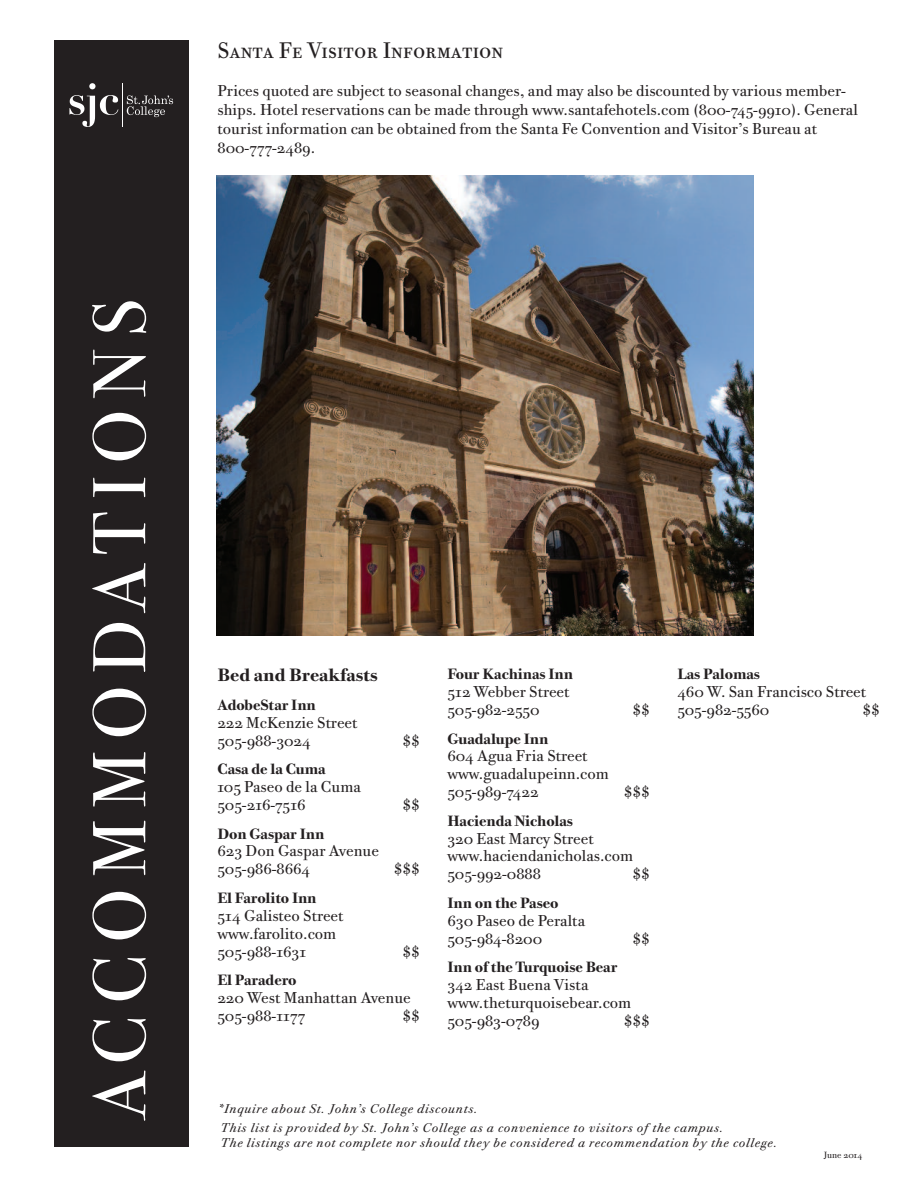
<style>
.page{position:relative;width:918px;height:1188px;background:#fff}
.page>*{position:absolute;margin:0;border:0;box-sizing:border-box;transform-origin:0 0}
.t1{font:75px "Bodoni Sev ITC";letter-spacing:.16em;color:#fff}
.t2{font:22.5px "Bodoni Twe ITC Book SC";letter-spacing:.005em;color:#231f20}
.t3{font:18px "Bodoni Twe ITC Bold OS";color:#231f20}
.t4{font:15.75px/17.9px "Bodoni Twe ITC Book OS";color:#231f20}
.t5{font:15px "Bodoni Twe ITC Bold OS";letter-spacing:-.005em;color:#231f20}
.t6{font:12.75px/19.4px "Bodoni Twe ITC Book Ital OS";letter-spacing:.055em;color:#231f20}
.t7{font:9px "Bodoni Twe ITC Book OS";color:#231f20}
</style>
<div class="page">
<div style="left:54px;top:40px;width:135px;height:1108px;background:#231f20"></div>
<svg style="left:69px;top:83px;width:49px;height:44px"></svg>
<svg style="left:127px;top:95px;width:46px;height:22px"></svg>
<hr style="left:122px;top:83px;width:1px;height:44px;background:#fff">
<img style="left:216px;top:176px;width:538px;height:460px">
<h1 class="t1" style="left:76px;top:1119px;width:821px;rotate:-90deg">ACCOMMODATIONS</h1>
<h2 class="t2" style="left:218px;top:37px;width:287px">Santa Fe Visitor Information</h2>
<p class="t4" style="left:217px;top:81px;width:642px;line-height:18.9px">Prices quoted are subject to seasonal changes, and may also be discounted by various member&shy;ships. Hotel reservations can be made through www.santafehotels.com (800-745-9910). General tourist information can be obtained from the Santa Fe Convention and Visitor’s Bureau at 800-777-2489.</p>
<p class="t3" style="left:218px;top:665px;width:162px">Bed and Breakfasts</p>
<p class="t5" style="left:217px;top:696px;width:100px">AdobeStar Inn</p>
<p class="t4" style="left:218px;top:713px;width:141px">222 McKenzie Street<br>505-988-3024</p>
<p class="t5" style="left:217px;top:760px;width:110px">Casa de la Cuma</p>
<p class="t4" style="left:217px;top:778px;width:145px">105 Paseo de la Cuma<br>505-216-7516</p>
<p class="t5" style="left:217px;top:825px;width:108px">Don Gaspar Inn</p>
<p class="t4" style="left:218px;top:842px;width:163px">623 Don Gaspar Avenue<br>505-986-8664</p>
<p class="t5" style="left:217px;top:889px;width:101px">El Farolito Inn</p>
<p class="t4" style="left:217px;top:906px;width:128px">514 Galisteo Street www.farolito.com<br>505-988-1631</p>
<p class="t4" style="left:403px;top:731px;width:19px">$$</p>
<p class="t4" style="left:403px;top:796px;width:19px">$$</p>
<p class="t4" style="left:394px;top:860px;width:28px">$$$</p>
<p class="t4" style="left:403px;top:942px;width:19px">$$</p>
<p class="t5" style="left:217px;top:971px;width:80px">El Paradero</p>
<p class="t4" style="left:218px;top:989px;width:195px">220 West Manhattan Avenue<br>505-988-1177</p>
<p class="t4" style="left:403px;top:1007px;width:19px">$$</p>
<p class="t5" style="left:447px;top:665px;width:127px">Four Kachinas Inn</p>
<p class="t4" style="left:447px;top:683px;width:124px">512 Webber Street<br>505-982-2550</p>
<p class="t5" style="left:447px;top:730px;width:102px">Guadalupe Inn</p>
<p class="t4" style="left:447px;top:747px;width:163px">604 Agua Fria Street www.guadalupeinn.com<br>505-989-7422</p>
<p class="t4" style="left:632px;top:701px;width:19px">$$</p>
<p class="t4" style="left:624px;top:783px;width:28px">$$$</p>
<p class="t5" style="left:447px;top:812px;width:127px">Hacienda Nicholas</p>
<p class="t4" style="left:447px;top:829px;width:187px">320 East Marcy Street www.haciendanicholas.com<br>505-992-0888</p>
<p class="t4" style="left:632px;top:865px;width:19px">$$</p>
<p class="t5" style="left:447px;top:894px;width:113px">Inn on the Paseo</p>
<p class="t4" style="left:447px;top:911px;width:139px">630 Paseo de Peralta<br>505-984-8200</p>
<p class="t4" style="left:632px;top:929px;width:19px">$$</p>
<p class="t5" style="left:447px;top:958px;width:172px">Inn of the Turquoise Bear</p>
<p class="t4" style="left:447px;top:976px;width:185px">342 East Buena Vista www.theturquoisebear.com<br>505-983-0789</p>
<p class="t4" style="left:624px;top:1011px;width:28px">$$$</p>
<p class="t5" style="left:677px;top:665px;width:84px">Las Palomas</p>
<p class="t4" style="left:677px;top:683px;width:190px">460 W. San Francisco Street<br>505-982-5560</p>
<p class="t4" style="left:862px;top:701px;width:19px">$$</p>
<p class="t6" style="left:218px;top:1099px;width:507px">*Inquire about St. John’s College discounts.<br>This list is provided by St. John’s College as a convenience to visitors of the campus.</p>
<p class="t6" style="left:221px;top:1133px;width:558px">The listings are not complete nor should they be considered a recommendation by the college.</p>
<p class="t7" style="left:824px;top:1149px;width:40px">June 2014</p>
</div>
